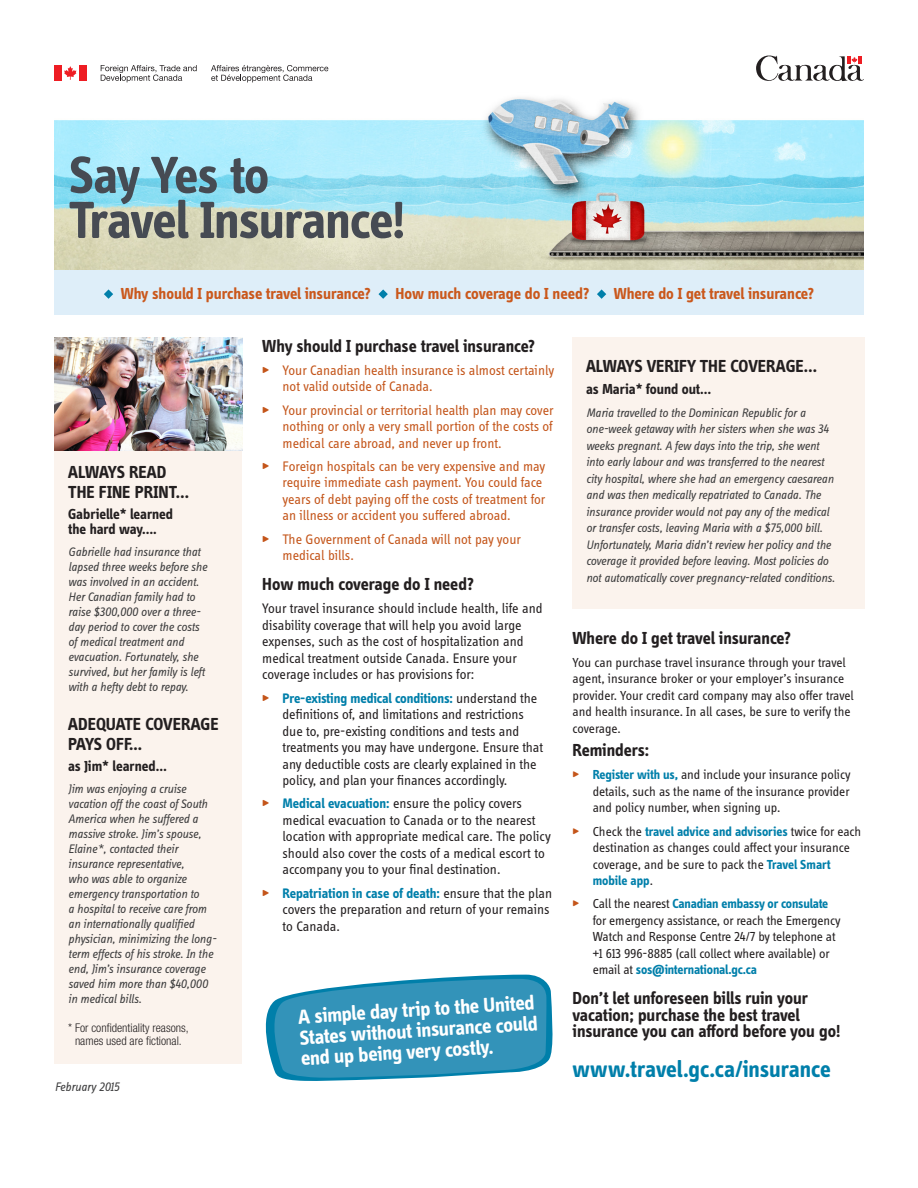
<style>
.page{position:relative;width:918px;height:1188px;background:#fff}
.page>*{position:absolute;margin:0;border:0;box-sizing:border-box;transform-origin:0 0}
.Title_MAIN{font:700 54px/45px "Info Display OT";letter-spacing:-.02em;color:#464b53}
.Subhead{font:700 24px "Info Display OT";letter-spacing:-.005em;color:#007faa}
.Title_MAIN-2{font:700 21px/20.9px "Info Display OT";color:#fff;text-align:justify}
.Subhead-2{font:700 18px/19.5px "Info Display OT";color:#231f20}
.Body_Copy{font:700 18px/16.5px "Info Display OT";letter-spacing:-.005em;color:#231f20}
.t1{font:700 16.5px "Info Display OT";color:#ca581c}
.Sub-Subhead{font:700 15px/15px "Info Display OT";color:#231f20}
.Body_Copy-2{font:14.25px/16.5px "Info Display OT";letter-spacing:-.005em;color:#231f20}
.t2{font:14.25px/16.5px "Info Display OT";color:#c4551a}
.Body_Copy-3{font:13.5px/16.5px "Info Display OT";letter-spacing:-.005em;color:#231f20}
.t3{font:italic 12.75px/15px "Info Display OT";letter-spacing:-.015em;color:#3e3e3f}
.t4{font:300 condensed 12px/13.5px "Helvetica Neue LT Std";color:#231f20;text-align:center}
.s1{font-weight:700}
.s2{font-weight:700;color:#c4551a}
.s3{font-weight:700;color:#007faa}
</style>
<div class="page">
<img style="left:54px;top:55px;width:810px;height:215px">
<div style="left:54px;top:270px;width:810px;height:45px;background:#deeef9"></div>
<svg style="left:104px;top:289px;width:9px;height:10px"></svg>
<svg style="left:378px;top:289px;width:10px;height:10px"></svg>
<svg style="left:597px;top:289px;width:9px;height:10px"></svg>
<svg style="left:265px;top:975px;width:288px;height:106px;background:#489fc0"></svg>
<div style="left:55px;top:347px;width:187px;height:717px;background:#fbf3ed"></div>
<div style="left:573px;top:337px;width:292px;height:272px;background:#fbf3ed"></div>
<img style="left:55px;top:337px;width:187px;height:113px">
<svg style="left:756px;top:56px;width:108px;height:29px"></svg>
<div style="left:54px;top:65px;width:8px;height:16px;background:#ee1d23"></div>
<svg style="left:64px;top:66px;width:12px;height:14px"></svg>
<div style="left:79px;top:65px;width:7px;height:16px;background:#ee1d23"></div>
<svg style="left:101px;top:65px;width:96px;height:17px"></svg>
<svg style="left:211px;top:65px;width:117px;height:17px"></svg>
<p class="Title_MAIN" style="left:69px;top:152px;width:338px">Say Yes to<br>Travel Insurance!</p>
<p class="t1" style="left:121px;top:283px;width:252px">Why should I purchase travel insurance?</p>
<p class="t1" style="left:395px;top:283px;width:195px">How much coverage do I need?</p>
<p class="t1" style="left:614px;top:283px;width:202px">Where do I get travel insurance?</p>
<p class="Subhead-2" style="left:262px;top:336px;width:274px">Why should I purchase travel insurance?</p>
<p class="t2" style="left:283px;top:361px;width:273px;text-indent:-20px"><span class="s1">▸</span> Your Canadian health insurance is almost certainly not valid outside of Canada.</p>
<p class="t2" style="left:283px;top:401px;width:273px;text-align:justify;text-indent:-20px"><span class="s1">▸</span> Your provincial or territorial health plan may cover nothing or only a very small portion of the costs of medical care abroad, and never up front.</p>
<p class="t2" style="left:283px;top:457px;width:264px;text-indent:-20px"><span class="s1">▸</span> Foreign hospitals can be very expensive and may require immediate cash payment. You could face years of debt paying off the costs of treatment for an illness or accident you suffered abroad.</p>
<p class="t2" style="left:283px;top:530px;width:240px;text-indent:-20px"><span class="s1">▸</span> The Government of Canada will not pay your medical bills.</p>
<p class="Subhead-2" style="left:262px;top:574px;width:213px">How much coverage do I need?</p>
<p class="Body_Copy-2" style="left:262px;top:600px;width:282px">Your travel insurance should include health, life and disability coverage that will help you avoid large expenses, such as the cost of hospitalization and medical treatment outside Canada. Ensure your coverage includes or has provisions for:</p>
<p class="Body_Copy-2" style="left:283px;top:689px;width:262px;text-indent:-20px"><span class="s2">▸</span> <span class="s3">Pre-existing medical conditions:</span> understand the definitions of, and limitations and restrictions due to, pre-existing conditions and tests and treatments you may have undergone. Ensure that any deductible costs are clearly explained in the policy, and plan your finances accordingly.</p>
<p class="Body_Copy-2" style="left:283px;top:795px;width:270px;text-indent:-20px"><span class="s2">▸</span> <span class="s3">Medical evacuation:</span> ensure the policy covers medical evacuation to Canada or to the nearest location with appropriate medical care. The policy should also cover the costs of a medical escort to accompany you to your final destination.</p>
<p class="Body_Copy-2" style="left:283px;top:884px;width:271px;text-indent:-20px"><span class="s2">▸</span> <span class="s3">Repatriation in case of death:</span> ensure that the plan covers the preparation and return of your remains to Canada.</p>
<p class="Subhead-2" style="left:586px;top:356px;width:233px">ALWAYS VERIFY THE COVERAGE…</p>
<p class="Sub-Subhead" style="left:586px;top:381px;width:127px">as Maria* found out…</p>
<p class="t3" style="left:586px;top:404px;width:250px;line-height:16.5px">Maria travelled to the Dominican Republic for a one-week getaway with her sisters when she was 34 weeks pregnant. A few days into the trip, she went into early labour and was transferred to the nearest city hospital, where she had an emergency caesarean and was then medically repatriated to Canada. The insurance provider would not pay any of the medical or transfer costs, leaving Maria with a $75,000 bill.<br>Unfortunately, Maria didn’t review her policy and the coverage it provided before leaving. Most policies do not automatically cover pregnancy-related conditions.</p>
<p class="Subhead-2" style="left:68px;top:462px;width:122px">ALWAYS READ<br>THE FINE PRINT…</p>
<p class="Sub-Subhead" style="left:68px;top:507px;width:106px">Gabrielle* learned the hard way….</p>
<p class="t3" style="left:68px;top:544px;width:141px">Gabrielle had insurance that lapsed three weeks before she was involved in an accident.<br>Her Canadian family had to raise $300,000 over a three&shy;day period to cover the costs of medical treatment and evacuation. Fortunately, she survived, but her family is left with a hefty debt to repay.</p>
<p class="Subhead-2" style="left:68px;top:714px;width:152px">ADEQUATE COVERAGE<br>PAYS OFF...</p>
<p class="Sub-Subhead" style="left:68px;top:759px;width:100px">as Jim* learned…</p>
<p class="t3" style="left:68px;top:781px;width:150px">Jim was enjoying a cruise vacation off the coast of South<br>America when he suffered a massive stroke. Jim’s spouse,<br>Elaine*, contacted their insurance representative,<br>who was able to organize emergency transportation to<br>a hospital to receive care from an internationally qualified physician, minimizing the long&shy;term effects of his stroke. In the end, Jim’s insurance coverage saved him more than $40,000 in medical bills.</p>
<p class="t4" style="left:68px;top:1021px;width:122px">* For confidentiality reasons, names used are fictional.</p>
<p class="Subhead-2" style="left:573px;top:628px;width:220px">Where do I get travel insurance?</p>
<p class="Body_Copy-3" style="left:573px;top:654px;width:283px">You can purchase travel insurance through your travel agent, insurance broker or your employer’s insurance provider. Your credit card company may also offer travel and health insurance. In all cases, be sure to verify the coverage.</p>
<p class="Subhead-2" style="left:573px;top:740px;width:78px">Reminders:</p>
<p class="Body_Copy-3" style="left:593px;top:766px;width:259px;text-align:justify;text-indent:-20px"><span class="s2">▸</span> <span class="s3">Register with us,</span> and include your insurance policy details, such as the name of the insurance provider and policy number, when signing up.</p>
<p class="Body_Copy-3" style="left:593px;top:823px;width:270px;text-indent:-20px"><span class="s2">▸</span> Check the <span class="s3">travel advice and advisories</span> twice for each destination as changes could affect your insurance coverage, and be sure to pack the <span class="s3">Travel Smart mobile app</span>.</p>
<p class="Body_Copy-3" style="left:593px;top:895px;width:249px;text-indent:-20px"><span class="s2">▸</span> Call the nearest <span class="s3">Canadian embassy or consulate </span>for emergency assistance, or reach the Emergency Watch and Response Centre 24/7 by telephone at +1 613 996-8885 (call collect where available) or email at <span class="s3">sos@international.gc.ca</span></p>
<p class="Body_Copy" style="left:573px;top:990px;width:269px">Don’t let unforeseen bills ruin your vacation; purchase the best travel insurance you can afford before you go!</p>
<p class="Subhead" style="left:573px;top:1055px;width:260px">www.travel.gc.ca/insurance</p>
<p class="Title_MAIN-2" style="left:297px;top:1007px;width:240px;rotate:-4deg">A simple day trip to the United States without insurance could end up being very costly.</p>
<p class="t3" style="left:55px;top:1079px;width:66px">February 2015</p>
</div>
